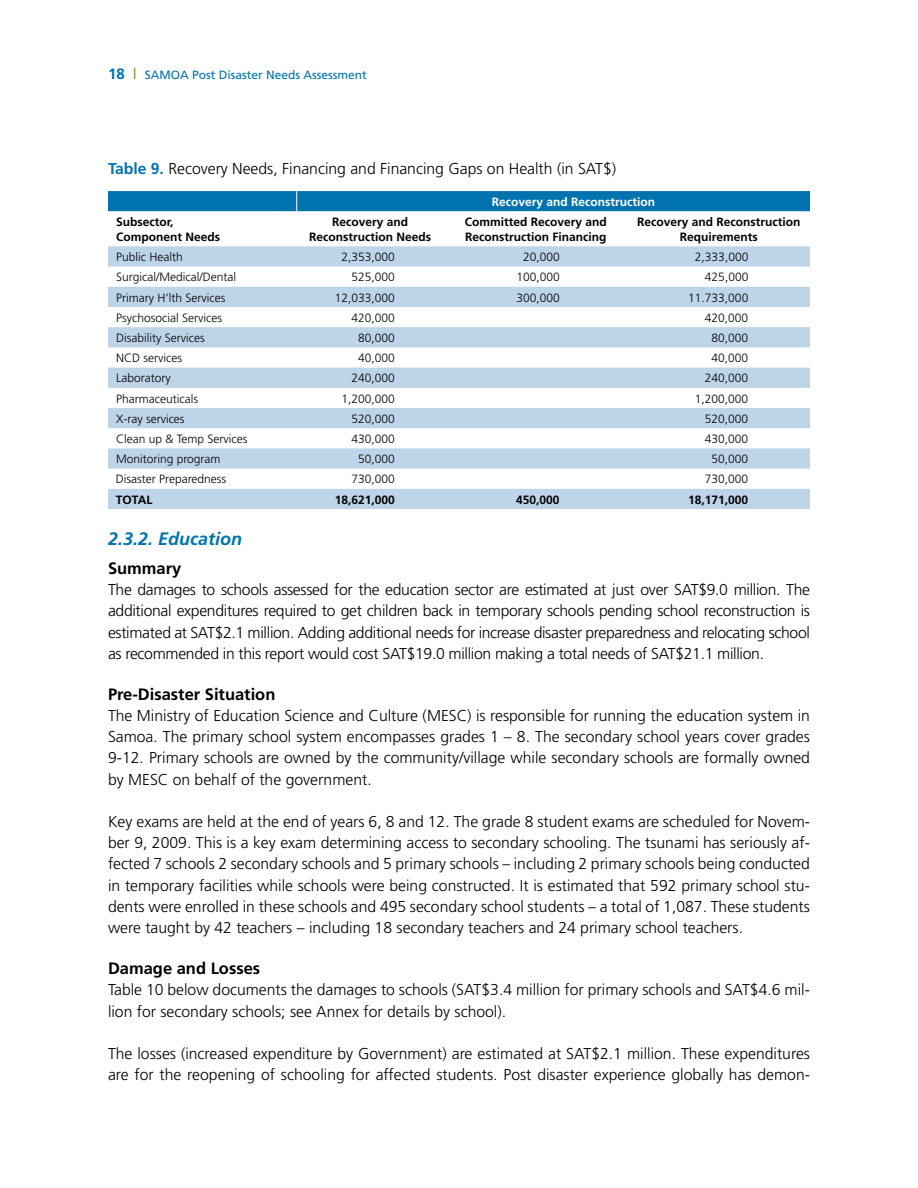
<style>
.page{position:relative;width:918px;height:1188px;background:#fff}
.page>*{position:absolute;margin:0;border:0;box-sizing:border-box;transform-origin:0 0}
.t1{font:italic 700 18px "Frutiger";color:#0073ae}
.t2{font:700 16.5px "Frutiger";color:#000}
.t3{font:300 15.75px/21.3px "Frutiger";color:#000;text-align:justify}
.t4{font:300 12px "Frutiger";color:#000}
.t5{font:700 12px/15px "Frutiger";color:#000}
.t6{font:12px "Frutiger";color:#0073ae}
.t7{font:700 12px "Frutiger";color:#fff}
.s1{font-weight:700;font-size:15px}
.s2{font-size:15px;color:#78a22f}
.s3{font-weight:700;color:#0073ae}
</style>
<div class="page">
<svg style="left:108px;top:246px;width:702px;height:263px;fill:#bed4e9"></svg>
<div style="left:108px;top:191px;width:702px;height:20px;background:#0073ae"></div>
<p class="t6" style="left:108px;top:68px;width:260px"><span class="s1">18</span> <span class="s2">|</span> SAMOA Post Disaster Needs Assessment</p>
<p class="t3" style="left:108px;top:158px;width:510px"><span class="s3">Table 9.</span> Recovery Needs, Financing and Financing Gaps on Health (in SAT$)</p>
<p class="t7" style="left:492px;top:195px;width:165px">Recovery and Reconstruction</p>
<p class="t5" style="left:116px;top:214px;width:106px">Subsector,<br>Component Needs</p>
<p class="t5" style="left:309px;top:214px;width:123px;text-align:center">Recovery and<br>Reconstruction Needs</p>
<p class="t5" style="left:465px;top:214px;width:144px">Committed Recovery and<br>Reconstruction Financing</p>
<p class="t5" style="left:637px;top:214px;width:165px;text-align:center">Recovery and Reconstruction<br>Requirements</p>
<p class="t4" style="left:116px;top:250px;width:68px">Public Health</p>
<p class="t4" style="left:342px;top:250px;width:55px">2,353,000</p>
<p class="t4" style="left:523px;top:250px;width:38px">20,000</p>
<p class="t4" style="left:695px;top:250px;width:55px">2,333,000</p>
<p class="t4" style="left:116px;top:270px;width:121px">Surgical/Medical/Dental</p>
<p class="t4" style="left:352px;top:270px;width:45px">525,000</p>
<p class="t4" style="left:516px;top:270px;width:45px">100,000</p>
<p class="t4" style="left:705px;top:270px;width:45px">425,000</p>
<p class="t4" style="left:116px;top:291px;width:111px">Primary H’lth Services</p>
<p class="t4" style="left:335px;top:291px;width:62px">12,033,000</p>
<p class="t4" style="left:516px;top:291px;width:45px">300,000</p>
<p class="t4" style="left:688px;top:291px;width:62px">11.733,000</p>
<p class="t4" style="left:116px;top:311px;width:107px">Psychosocial Services</p>
<p class="t4" style="left:351px;top:311px;width:45px">420,000</p>
<p class="t4" style="left:705px;top:311px;width:45px">420,000</p>
<p class="t4" style="left:116px;top:331px;width:90px">Disability Services</p>
<p class="t4" style="left:358px;top:331px;width:38px">80,000</p>
<p class="t4" style="left:712px;top:331px;width:38px">80,000</p>
<p class="t4" style="left:116px;top:351px;width:67px">NCD services</p>
<p class="t4" style="left:358px;top:351px;width:38px">40,000</p>
<p class="t4" style="left:712px;top:351px;width:38px">40,000</p>
<p class="t4" style="left:116px;top:371px;width:56px">Laboratory</p>
<p class="t4" style="left:351px;top:371px;width:45px">240,000</p>
<p class="t4" style="left:705px;top:371px;width:45px">240,000</p>
<p class="t4" style="left:116px;top:392px;width:83px">Pharmaceuticals</p>
<p class="t4" style="left:341px;top:392px;width:55px">1,200,000</p>
<p class="t4" style="left:695px;top:392px;width:55px">1,200,000</p>
<p class="t4" style="left:116px;top:412px;width:70px">X-ray services</p>
<p class="t4" style="left:351px;top:412px;width:45px">520,000</p>
<p class="t4" style="left:705px;top:412px;width:45px">520,000</p>
<p class="t4" style="left:116px;top:432px;width:133px">Clean up &amp; Temp Services</p>
<p class="t4" style="left:351px;top:432px;width:45px">430,000</p>
<p class="t4" style="left:705px;top:432px;width:45px">430,000</p>
<p class="t4" style="left:116px;top:452px;width:106px">Monitoring program</p>
<p class="t4" style="left:358px;top:452px;width:38px">50,000</p>
<p class="t4" style="left:712px;top:452px;width:38px">50,000</p>
<p class="t4" style="left:116px;top:473px;width:112px">Disaster Preparedness</p>
<p class="t4" style="left:351px;top:473px;width:45px">730,000</p>
<p class="t4" style="left:705px;top:473px;width:45px">730,000</p>
<p class="t5" style="left:116px;top:492px;width:38px">TOTAL</p>
<p class="t5" style="left:335px;top:492px;width:62px">18,621,000</p>
<p class="t5" style="left:516px;top:492px;width:45px">450,000</p>
<p class="t5" style="left:688px;top:492px;width:62px">18,171,000</p>
<p class="t1" style="left:108px;top:528px;width:136px">2.3.2. Education</p>
<p class="t2" style="left:108px;top:558px;width:75px">Summary</p>
<p class="t3" style="left:108px;top:579px;width:704px">The damages to schools assessed for the education sector are estimated at just over SAT$9.0 million. The additional expenditures required to get children back in temporary schools pending school reconstruction is estimated at SAT$2.1 million. Adding additional needs for increase disaster preparedness and relocating school as recommended in this report would cost SAT$19.0 million making a total needs of SAT$21.1 million.</p>
<p class="t2" style="left:108px;top:684px;width:169px">Pre-Disaster Situation</p>
<p class="t3" style="left:108px;top:705px;width:704px">The Ministry of Education Science and Culture (MESC) is responsible for running the education system in Samoa. The primary school system encompasses grades 1 – 8. The secondary school years cover grades 9-12. Primary schools are owned by the community/village while secondary schools are formally owned by MESC on behalf of the government.</p>
<p class="t3" style="left:108px;top:811px;width:704px">Key exams are held at the end of years 6, 8 and 12. The grade 8 student exams are scheduled for Novem&shy;ber 9, 2009. This is a key exam determining access to secondary schooling. The tsunami has seriously af&shy;fected 7 schools 2 secondary schools and 5 primary schools – including 2 primary schools being conducted in temporary facilities while schools were being constructed. It is estimated that 592 primary school stu&shy;dents were enrolled in these schools and 495 secondary school students – a total of 1,087. These students were taught by 42 teachers – including 18 secondary teachers and 24 primary school teachers.</p>
<p class="t2" style="left:108px;top:959px;width:154px">Damage and Losses</p>
<p class="t3" style="left:108px;top:979px;width:703px">Table 10 below documents the damages to schools (SAT$3.4 million for primary schools and SAT$4.6 mil&shy;lion for secondary schools; see Annex for details by school).</p>
<p class="t3" style="left:108px;top:1043px;width:704px">The losses (increased expenditure by Government) are estimated at SAT$2.1 million. These expenditures are for the reopening of schooling for affected students. Post disaster experience globally has demon-</p>
</div>
